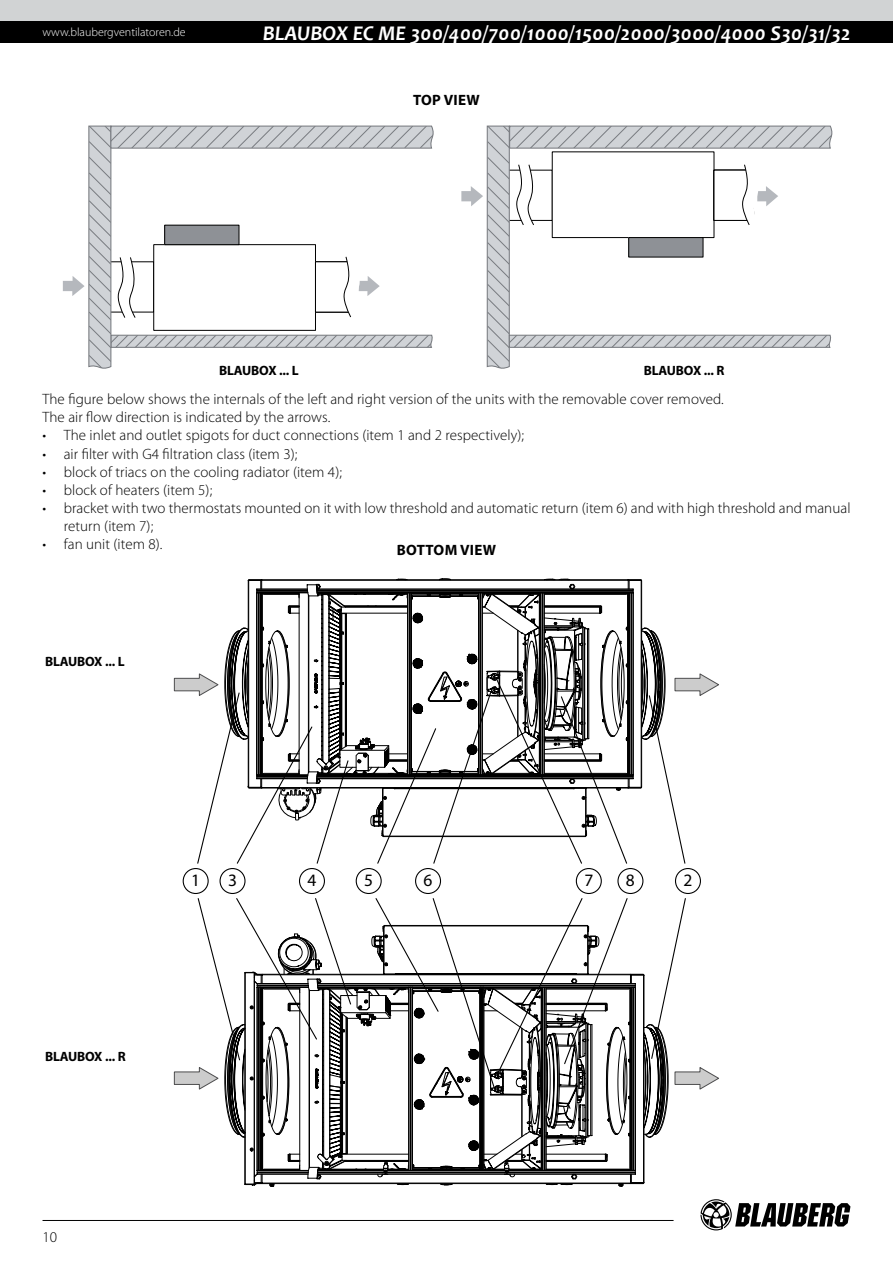
<style>
.page{position:relative;width:893px;height:1263px;background:#fff}
.page>*{position:absolute;margin:0;border:0;box-sizing:border-box;transform-origin:0 0}
.t1{font:italic 700 21px "Candara";color:#fff}
.t2{font:17.4px "Myriad Pro";color:#000}
.t3{font:300 15px/18px "Myriad Pro";letter-spacing:.005em;color:#000}
.t4{font:700 15px "Myriad Pro";letter-spacing:.02em;color:#000}
.t5{font:700 13.5px "Myriad Pro";letter-spacing:-.01em;color:#000}
.t6{font:300 12px "Myriad Pro";color:#fff}
</style>
<div class="page">
<div style="left:0;top:0;width:893px;height:21px;background:#d1d3d4"></div>
<div style="left:0;top:21px;width:893px;height:22px;background:#000"></div>
<svg style="left:700px;top:1199px;width:150px;height:31px"></svg>
<hr style="left:43px;top:1220px;width:631px;height:1px;background:#000">
<div style="left:183px;top:868px;width:26px;height:26px;border:1px solid #000;border-radius:50%"></div>
<div style="left:220px;top:868px;width:26px;height:26px;border:1px solid #000;border-radius:50%"></div>
<div style="left:299px;top:868px;width:26px;height:26px;border:1px solid #000;border-radius:50%"></div>
<div style="left:356px;top:868px;width:26px;height:26px;border:1px solid #000;border-radius:50%"></div>
<div style="left:415px;top:868px;width:26px;height:26px;border:1px solid #000;border-radius:50%"></div>
<div style="left:576px;top:868px;width:26px;height:26px;border:1px solid #000;border-radius:50%"></div>
<div style="left:617px;top:868px;width:26px;height:26px;border:1px solid #000;border-radius:50%"></div>
<div style="left:675px;top:868px;width:26px;height:26px;border:1px solid #000;border-radius:50%"></div>
<svg style="left:174px;top:898px;width:545px;height:289px"></svg>
<svg style="left:174px;top:578px;width:545px;height:286px"></svg>
<svg style="left:63px;top:126px;width:371px;height:243px"></svg>
<svg style="left:461px;top:126px;width:372px;height:243px"></svg>
<p class="t6" style="left:43px;top:26px;width:145px">www.blaubergventilatoren.de</p>
<h1 class="t1" style="left:263px;top:20px;width:13px">BLAUBO</h1>
<h1 class="t1" style="left:336px;top:20px;width:516px">X EC ME 300/400/700/1000/1500/2000/3000/4000 S30/31/32</h1>
<p class="t4" style="left:413px;top:90px;width:68px">TOP VIEW</p>
<p class="t5" style="left:219px;top:361px;width:81px">BLAUBOX ... L</p>
<p class="t5" style="left:644px;top:361px;width:82px">BLAUBOX ... R</p>
<p class="t3" style="left:43px;top:391px;width:683px">The figure below shows the internals of the left and right version of the units with the removable cover removed.<br>The air flow direction is indicated by the arrows.</p>
<p class="t3" style="left:43px;top:427px;width:483px">• The inlet and outlet spigots for duct connections (item 1 and 2 respectively);</p>
<p class="t3" style="left:43px;top:445px;width:256px">• air filter with G4 filtration class (item 3);</p>
<p class="t3" style="left:43px;top:463px;width:301px">• block of triacs on the cooling radiator (item 4);</p>
<p class="t3" style="left:43px;top:481px;width:171px">• block of heaters (item 5);</p>
<p class="t3" style="left:64px;top:499px;width:788px;text-indent:-21px">• bracket with two thermostats mounted on it with low threshold and automatic return (item 6) and with high threshold and manual return (item 7);</p>
<p class="t3" style="left:43px;top:535px;width:122px">• fan unit (item 8).</p>
<p class="t4" style="left:397px;top:540px;width:101px">BOTTOM VIEW</p>
<p class="t5" style="left:45px;top:653px;width:81px">BLAUBOX ... L</p>
<p class="t5" style="left:45px;top:1047px;width:82px">BLAUBOX ... R</p>
<p class="t2" style="left:191px;top:869px;width:10px">1</p>
<p class="t2" style="left:228px;top:869px;width:10px">3</p>
<p class="t2" style="left:307px;top:869px;width:10px">4</p>
<p class="t2" style="left:364px;top:869px;width:10px">5</p>
<p class="t2" style="left:424px;top:869px;width:10px">6</p>
<p class="t2" style="left:584px;top:869px;width:10px">7</p>
<p class="t2" style="left:626px;top:869px;width:10px">8</p>
<p class="t2" style="left:683px;top:869px;width:10px">2</p>
<p class="t3" style="left:43px;top:1228px;width:16px">10</p>
</div>
